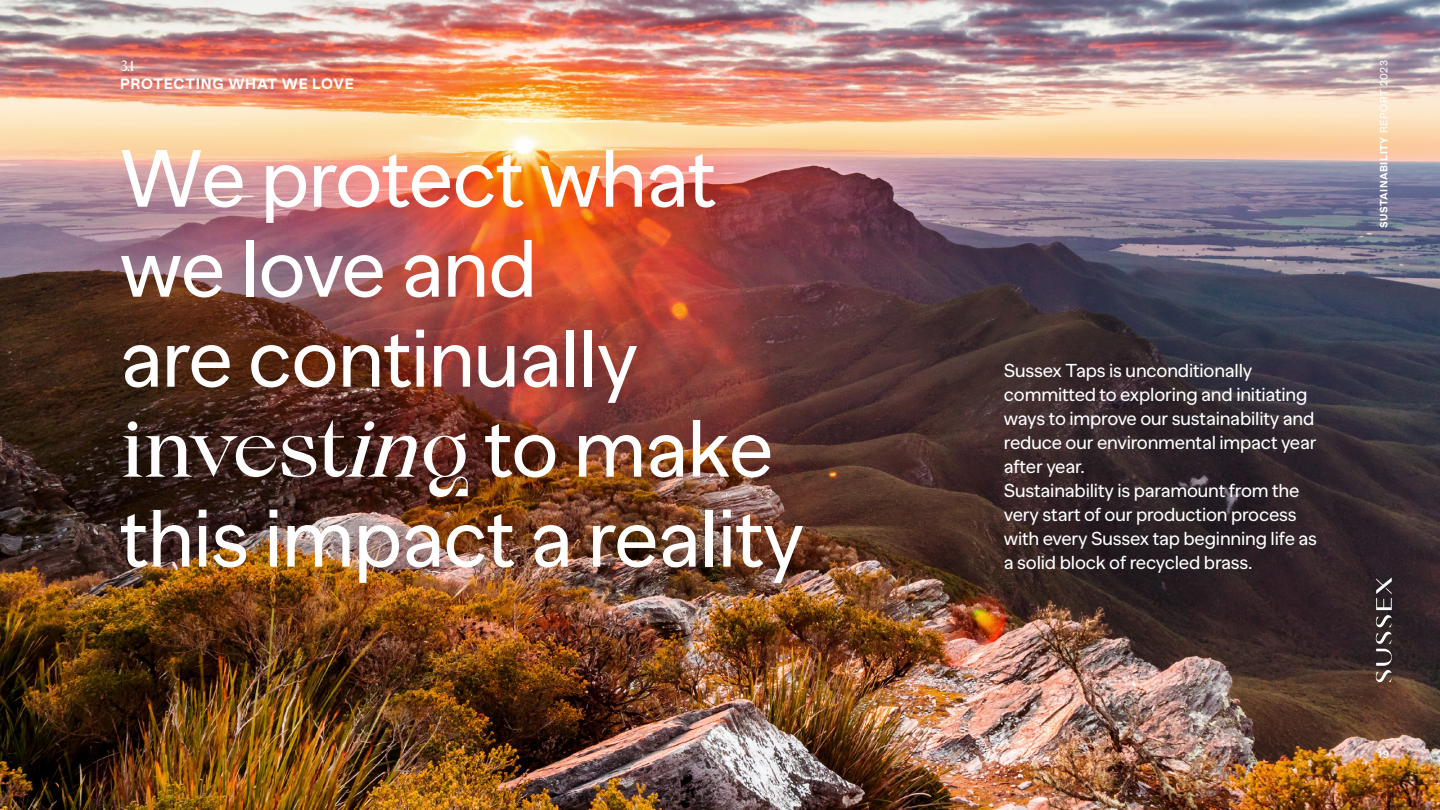
<style>
.page{position:relative;width:1440px;height:810px;background:#fff}
.page>*{position:absolute;margin:0;border:0;box-sizing:border-box;transform-origin:0 0}
.t1{font:81px/90px "Banana Grotesk";letter-spacing:-.01em;color:#fff}
.t2{font:81px "Cako";letter-spacing:-.035em;color:#fff}
.t3{font:18.75px/24px "Banana Grotesk";letter-spacing:-.01em;color:#fff}
.t4{font:800 15px "Banana Grotesk";letter-spacing:.05em;color:#fff}
.t5{font:15px "Cako";color:#fff}
.t6{font:800 10.5px "Banana Grotesk";letter-spacing:.05em;color:#fff}
.t7{font:600 10.5px "Banana Grotesk";color:#fff}
.s1{font-style:italic}
.s2{font-family:"Banana Grotesk"}
.s3{font-weight:400}
</style>
<div class="page">
<img style="left:0;top:0;width:1440px;height:810px">
<svg style="left:1376px;top:578px;width:16px;height:104px;background:#635a5a"></svg>
<p class="t5" style="left:120px;top:57px;width:16px">3.1</p>
<p class="t4" style="left:120px;top:75px;width:235px">PROTECTING WHAT WE LOVE</p>
<h1 class="t1" style="left:120px;top:136px;width:598px">We protect what we love and<br>are continually</h1>
<h1 class="t2" style="left:120px;top:402px;width:655px">invest<span class="s1">in</span>g <span class="s2">to make</span></h1>
<h1 class="t1" style="left:120px;top:496px;width:686px">this impact a reality</h1>
<p class="t3" style="left:1004px;top:359px;width:315px">Sussex Taps is unconditionally committed to exploring and initiating ways to improve our sustainability and reduce our environmental impact year after year.<br>Sustainability is paramount from the very start of our production process with every Sussex tap beginning life as a solid block of recycled brass.</p>
<p class="t6" style="left:1378px;top:228px;width:170px;rotate:-90deg">SUSTAINABILITY <span class="s3">REPORT 2023</span></p>
<p class="t7" style="left:1378px;top:748px;width:12px">19</p>
</div>
